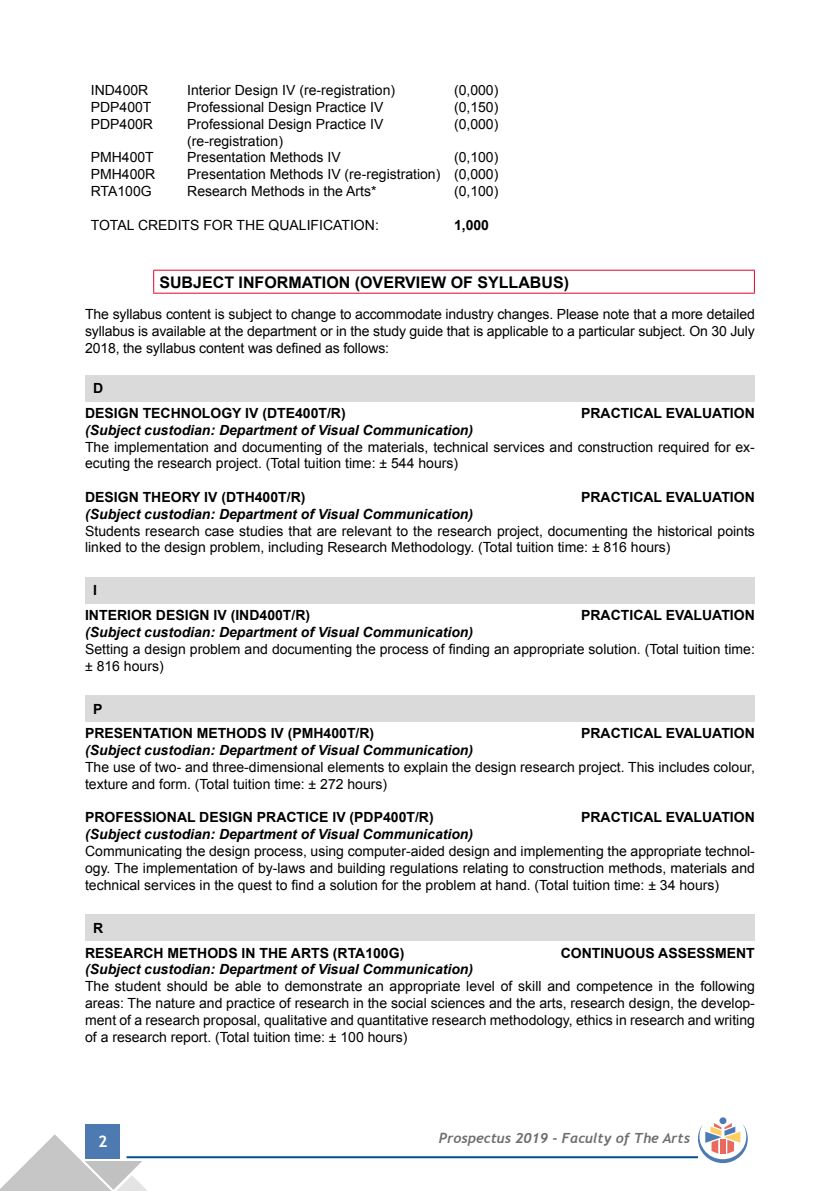
<style>
.page{position:relative;width:840px;height:1191px;background:#fff}
.page>*{position:absolute;margin:0;border:0;box-sizing:border-box;transform-origin:0 0}
.t1{font:700 16px "Arial";color:#000}
.t2{font:700 16px "Trebuchet MS";color:#fff}
.t3{font:14px/16.8px "Arial";color:#000}
.t4{font:700 14px/24.8px "Arial";color:#000}
.t5{font:italic 700 14px "Arial";color:#000}
.t6{font:italic 700 14px "Trebuchet";color:#706f6f}
</style>
<div class="page">
<div style="left:86px;top:1124px;width:34px;height:34px;background:#4c7ab1"></div>
<hr style="left:126px;top:1156px;width:571px;height:2px;background:#005092">
<svg style="left:0;top:1134px;width:148px;height:57px"></svg>
<div style="left:719px;top:1117px;width:7px;height:7px;background:#4c7ab1;border-radius:50%"></div>
<svg style="left:697px;top:1123px;width:50px;height:40px"></svg>
<hr style="left:153px;top:270px;width:601px;height:1px;background:#dd052b">
<svg style="left:153px;top:271px;width:1px;height:22px"></svg>
<svg style="left:753px;top:271px;width:1px;height:22px"></svg>
<hr style="left:153px;top:293px;width:601px;height:1px;background:#dd052b">
<div style="left:85px;top:375px;width:669px;height:26px;background:#dadada"></div>
<div style="left:85px;top:577px;width:669px;height:26px;background:#dadada"></div>
<div style="left:85px;top:695px;width:669px;height:26px;background:#dadada"></div>
<div style="left:85px;top:914px;width:669px;height:26px;background:#dadada"></div>
<p class="t3" style="left:91px;top:82px;width:59px">IND400R</p>
<p class="t3" style="left:187px;top:82px;width:209px">Interior Design IV (re-registration)</p>
<p class="t3" style="left:454px;top:82px;width:46px">(0,000)</p>
<p class="t3" style="left:91px;top:99px;width:62px">PDP400T</p>
<p class="t3" style="left:187px;top:99px;width:198px">Professional Design Practice IV</p>
<p class="t3" style="left:454px;top:99px;width:46px">(0,150)</p>
<p class="t3" style="left:91px;top:115px;width:64px">PDP400R</p>
<p class="t3" style="left:187px;top:115px;width:198px">Professional Design Practice IV</p>
<p class="t3" style="left:454px;top:115px;width:46px">(0,000)</p>
<p class="t3" style="left:187px;top:132px;width:97px">(re-registration)</p>
<p class="t3" style="left:91px;top:149px;width:65px">PMH400T</p>
<p class="t3" style="left:187px;top:149px;width:155px">Presentation Methods IV</p>
<p class="t3" style="left:454px;top:149px;width:46px">(0,100)</p>
<p class="t3" style="left:91px;top:166px;width:66px">PMH400R</p>
<p class="t3" style="left:187px;top:166px;width:312px">Presentation Methods IV (re-registration) (0,000)</p>
<p class="t3" style="left:91px;top:183px;width:62px">RTA100G</p>
<p class="t3" style="left:187px;top:183px;width:191px">Research Methods in the Arts*</p>
<p class="t3" style="left:454px;top:183px;width:46px">(0,100)</p>
<p class="t3" style="left:91px;top:216px;width:289px">TOTAL CREDITS FOR THE QUALIFICATION:</p>
<p class="t4" style="left:454px;top:212px;width:37px">1,000</p>
<p class="t1" style="left:159px;top:271px;width:411px">SUBJECT INFORMATION (OVERVIEW OF SYLLABUS)</p>
<p class="t3" style="left:85px;top:306px;width:671px;text-align:justify">The syllabus content is subject to change to accommodate industry changes. Please note that a more detailed syllabus is available at the department or in the study guide that is applicable to a particular subject. On 30 July 2018, the syllabus content was defined as follows:</p>
<p class="t4" style="left:85px;top:376px;width:262px;text-indent:8px">D<br>DESIGN TECHNOLOGY IV (DTE400T/R)</p>
<p class="t4" style="left:581px;top:401px;width:175px">PRACTICAL EVALUATION</p>
<p class="t5" style="left:85px;top:420px;width:389px">(Subject custodian: Department of Visual Communication)</p>
<p class="t3" style="left:85px;top:438px;width:671px">The implementation and documenting of the materials, technical services and construction required for ex&shy;ecuting the research project. (Total tuition time: ± 544 hours)</p>
<p class="t4" style="left:85px;top:485px;width:222px">DESIGN THEORY IV (DTH400T/R)</p>
<p class="t4" style="left:581px;top:485px;width:175px">PRACTICAL EVALUATION</p>
<p class="t5" style="left:85px;top:504px;width:389px">(Subject custodian: Department of Visual Communication)</p>
<p class="t3" style="left:85px;top:522px;width:671px">Students research case studies that are relevant to the research project, documenting the historical points linked to the design problem, including Research Methodology. (Total tuition time: ± 816 hours)</p>
<p class="t4" style="left:85px;top:578px;width:226px;text-indent:8px">I<br>INTERIOR DESIGN IV (IND400T/R)</p>
<p class="t4" style="left:581px;top:603px;width:175px">PRACTICAL EVALUATION</p>
<p class="t5" style="left:85px;top:623px;width:389px">(Subject custodian: Department of Visual Communication)</p>
<p class="t3" style="left:85px;top:640px;width:671px">Setting a design problem and documenting the process of finding an appropriate solution. (Total tuition time: ± 816 hours)</p>
<p class="t4" style="left:85px;top:696px;width:290px;text-indent:8px">P<br>PRESENTATION METHODS IV (PMH400T/R)</p>
<p class="t4" style="left:581px;top:721px;width:175px">PRACTICAL EVALUATION</p>
<p class="t5" style="left:85px;top:741px;width:389px">(Subject custodian: Department of Visual Communication)</p>
<p class="t3" style="left:85px;top:758px;width:671px">The use of two- and three-dimensional elements to explain the design research project. This includes colour, texture and form. (Total tuition time: ± 272 hours)</p>
<p class="t4" style="left:85px;top:805px;width:350px">PROFESSIONAL DESIGN PRACTICE IV (PDP400T/R)</p>
<p class="t4" style="left:581px;top:805px;width:175px">PRACTICAL EVALUATION</p>
<p class="t5" style="left:85px;top:825px;width:389px">(Subject custodian: Department of Visual Communication)</p>
<p class="t3" style="left:85px;top:842px;width:671px;text-align:justify">Communicating the design process, using computer-aided design and implementing the appropriate technol&shy;ogy. The implementation of by-laws and building regulations relating to construction methods, materials and technical services in the quest to find a solution for the problem at hand. (Total tuition time: ± 34 hours)</p>
<p class="t4" style="left:85px;top:915px;width:320px;text-indent:8px">R<br>RESEARCH METHODS IN THE ARTS (RTA100G)</p>
<p class="t4" style="left:560px;top:940px;width:195px">CONTINUOUS ASSESSMENT</p>
<p class="t5" style="left:85px;top:960px;width:389px">(Subject custodian: Department of Visual Communication)</p>
<p class="t3" style="left:85px;top:977px;width:671px;text-align:justify">The student should be able to demonstrate an appropriate level of skill and competence in the following areas: The nature and practice of research in the social sciences and the arts, research design, the develop&shy;ment of a research proposal, qualitative and quantitative research methodology, ethics in research and writing of a research report. (Total tuition time: ± 100 hours)</p>
<p class="t2" style="left:98px;top:1131px;width:11px">2</p>
<p class="t6" style="left:438px;top:1129px;width:252px">Prospectus 2019 - Faculty of The Arts</p>
</div>
